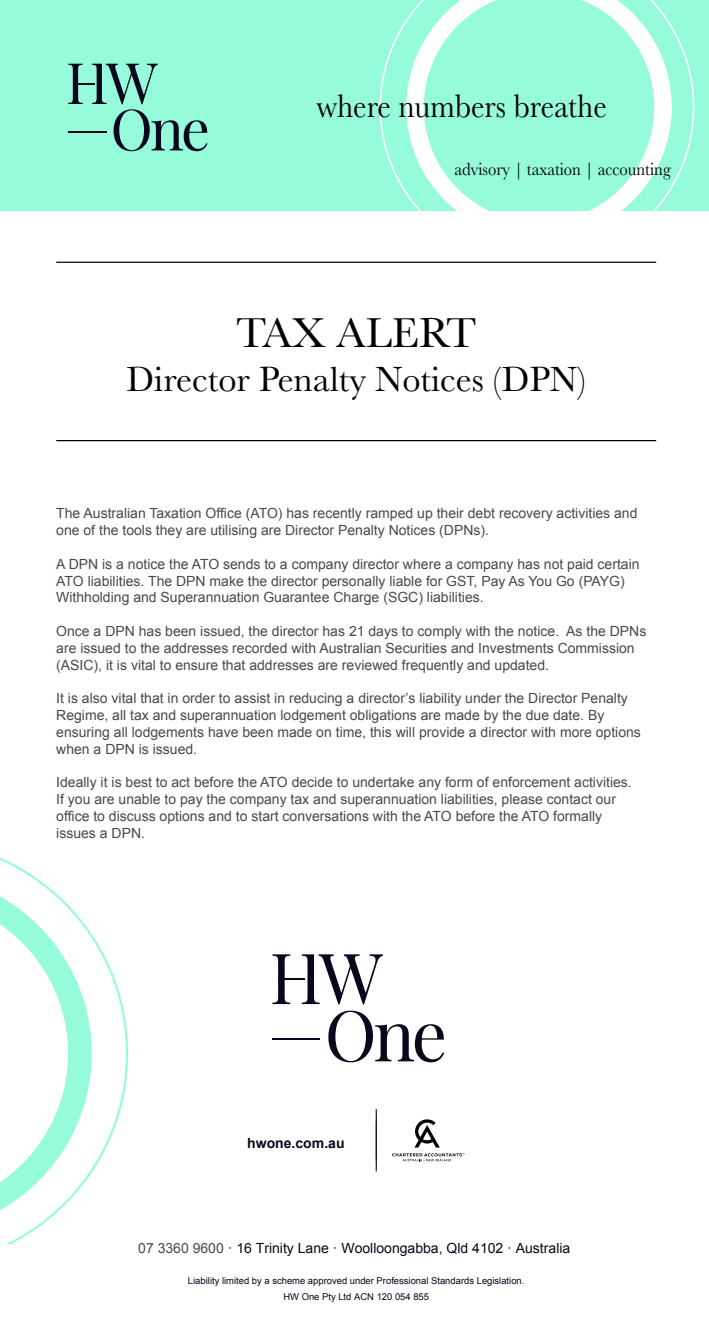
<style>
.page{position:relative;width:709px;height:1339px;background:#fff}
.page>*{position:absolute;margin:0;border:0;box-sizing:border-box;transform-origin:0 0}
.t1{font:43.4px "Baskerville";color:#000}
.t2{font:36.4px "Baskerville";color:#000}
.t3{font:33.95px "Baskerville";color:#000;scale:.9 1}
.t4{font:18.38px "Baskerville";color:#000;scale:.9 1}
.t5{font:14px/16.8px "Arial";color:#4f4646}
.t6{font:14px "Arial";color:#0a061c}
.t7{font:700 14px "Arial";color:#0a061c}
.t8{font:9.45px/15.8px "Arial";color:#0a061c;text-align:center}
.s1{color:#4f4646}
</style>
<div class="page">
<hr style="left:56px;top:440px;width:600px;height:1px;background:#000">
<hr style="left:56px;top:262px;width:600px;height:1px;background:#000">
<div style="left:0;top:0;width:709px;height:211px;background:#96fbda"></div>
<svg style="left:68px;top:64px;width:139px;height:87px"></svg>
<hr style="left:68px;top:132px;width:38px;height:1px;background:#0a061c">
<svg style="left:379px;top:20px;width:315px;height:174px"></svg>
<svg style="left:406px;top:0;width:265px;height:211px"></svg>
<svg style="left:0;top:857px;width:128px;height:387px"></svg>
<svg style="left:0;top:873px;width:92px;height:360px"></svg>
<svg style="left:272px;top:954px;width:111px;height:50px"></svg>
<svg style="left:328px;top:1010px;width:116px;height:52px"></svg>
<hr style="left:278px;top:978px;width:27px;height:2px;background:#0a061c">
<hr style="left:272px;top:1038px;width:48px;height:2px;background:#0a061c">
<svg style="left:375px;top:1109px;width:2px;height:62px"></svg>
<svg style="left:414px;top:1119px;width:26px;height:28px"></svg>
<svg style="left:392px;top:1153px;width:72px;height:8px"></svg>
<h3 class="t3" style="left:316px;top:84px;width:324px">where numbers breathe</h3>
<h3 class="t4" style="left:454px;top:157px;width:242px">advisory | taxation | accounting</h3>
<h1 class="t1" style="left:236px;top:306px;width:242px">TAX ALERT</h1>
<h2 class="t2" style="left:127px;top:356px;width:460px">Director Penalty Notices (DPN)</h2>
<p class="t5" style="left:56px;top:505px;width:582px">The Australian Taxation Office (ATO) has recently ramped up their debt recovery activities and one of the tools they are utilising are Director Penalty Notices (DPNs).</p>
<p class="t5" style="left:56px;top:555px;width:585px">A DPN is a notice the ATO sends to a company director where a company has not paid certain<br>ATO liabilities. The DPN make the director personally liable for GST, Pay As You Go (PAYG)<br>Withholding and Superannuation Guarantee Charge (SGC) liabilities.</p>
<p class="t5" style="left:56px;top:623px;width:591px">Once a DPN has been issued, the director has 21 days to comply with the notice. As the DPNs are issued to the addresses recorded with Australian Securities and Investments Commission (ASIC), it is vital to ensure that addresses are reviewed frequently and updated.</p>
<p class="t5" style="left:56px;top:690px;width:586px">It is also vital that in order to assist in reducing a director’s liability under the Director Penalty Regime, all tax and superannuation lodgement obligations are made by the due date. By ensuring all lodgements have been made on time, this will provide a director with more options when a DPN is issued.</p>
<p class="t5" style="left:56px;top:774px;width:577px">Ideally it is best to act before the ATO decide to undertake any form of enforcement activities.<br>If you are unable to pay the company tax and superannuation liabilities, please contact our office to discuss options and to start conversations with the ATO before the ATO formally issues a DPN.</p>
<p class="t7" style="left:247px;top:1133px;width:99px">hwone.com.au</p>
<p class="t6" style="left:138px;top:1239px;width:433px"><span class="s1">07 3360 9600</span> · 16 Trinity Lane · Woolloongabba, Qld 4102 · Australia</p>
<p class="t8" style="left:188px;top:1273px;width:338px">Liability limited by a scheme approved under Professional Standards Legislation.<br>HW One Pty Ltd ACN 120 054 855</p>
</div>
